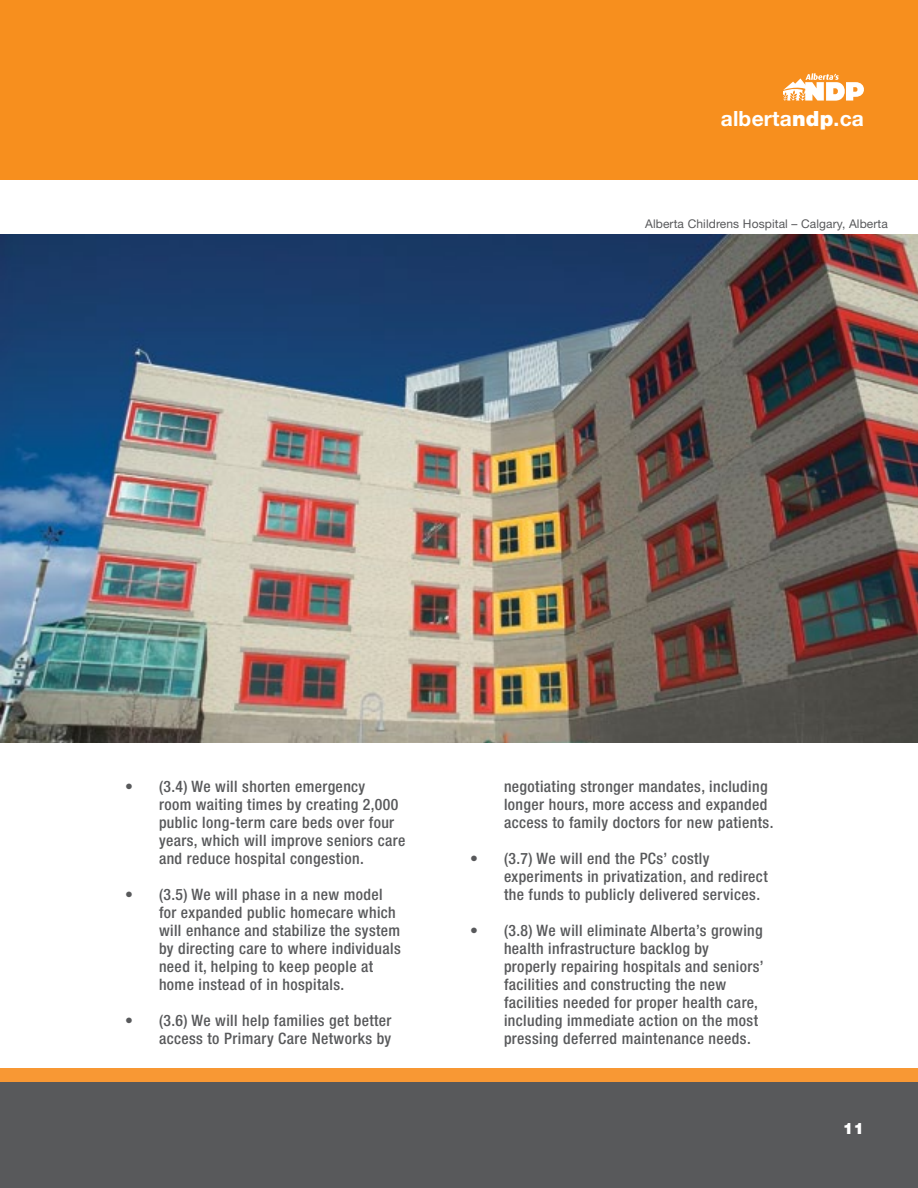
<style>
.page{position:relative;width:918px;height:1188px;background:#fff}
.page>*{position:absolute;margin:0;border:0;box-sizing:border-box;transform-origin:0 0}
.t1{font:700 21px "Helvetica Neue LT Std";letter-spacing:.01em;color:#fff}
.t2{font:500 condensed 15.75px/18px "Helvetica Neue LT Std";letter-spacing:.025em;color:#58595b}
.Body_Copy_Helvetica{font:900 15.75px "Helvetica Neue LT Std";color:#fff}
.Body_Copy_Helvetica-2{font:12px "Helvetica Neue LT Std";letter-spacing:.01em;color:#58595b}
.s1{font-weight:900}
</style>
<div class="page">
<div style="left:0;top:0;width:918px;height:180px;background:#f78f1e"></div>
<div style="left:0;top:1081px;width:918px;height:107px;background:#58595b"></div>
<div style="left:0;top:1068px;width:918px;height:14px;background:#f89834"></div>
<svg style="left:783px;top:73px;width:81px;height:28px"></svg>
<img style="left:1px;top:234px;width:917px;height:508px">
<h1 class="t1" style="left:721px;top:106px;width:145px">alberta<span class="s1">ndp</span>.ca</h1>
<p class="Body_Copy_Helvetica-2" style="left:645px;top:216px;width:244px">Alberta Childrens Hospital – Calgary, Alberta</p>
<p class="t2" style="left:159px;top:777px;width:248px;text-indent:-34px">• (3.4) We will shorten emergency<br>room waiting times by creating 2,000 public long-term care beds over four years, which will improve seniors care and reduce hospital congestion.</p>
<p class="t2" style="left:159px;top:885px;width:243px;text-indent:-34px">• (3.5) We will phase in a new model for expanded public homecare which will enhance and stabilize the system by directing care to where individuals need it, helping to keep people at home instead of in hospitals.</p>
<p class="t2" style="left:125px;top:1011px;width:268px;text-align:right">• (3.6) We will help families get better access to Primary Care Networks by</p>
<p class="t2" style="left:504px;top:777px;width:271px">negotiating stronger mandates, including longer hours, more access and expanded access to family doctors for new patients.</p>
<p class="t2" style="left:504px;top:849px;width:265px;text-indent:-34px">• (3.7) We will end the PCs’ costly experiments in privatization, and redirect the funds to publicly delivered services.</p>
<p class="t2" style="left:504px;top:921px;width:261px;text-indent:-34px">• (3.8) We will eliminate Alberta’s growing health infrastructure backlog by properly repairing hospitals and seniors’ facilities and constructing the new facilities needed for proper health care, including immediate action on the most pressing deferred maintenance needs.</p>
<p class="Body_Copy_Helvetica" style="left:843px;top:1119px;width:23px">11</p>
</div>
